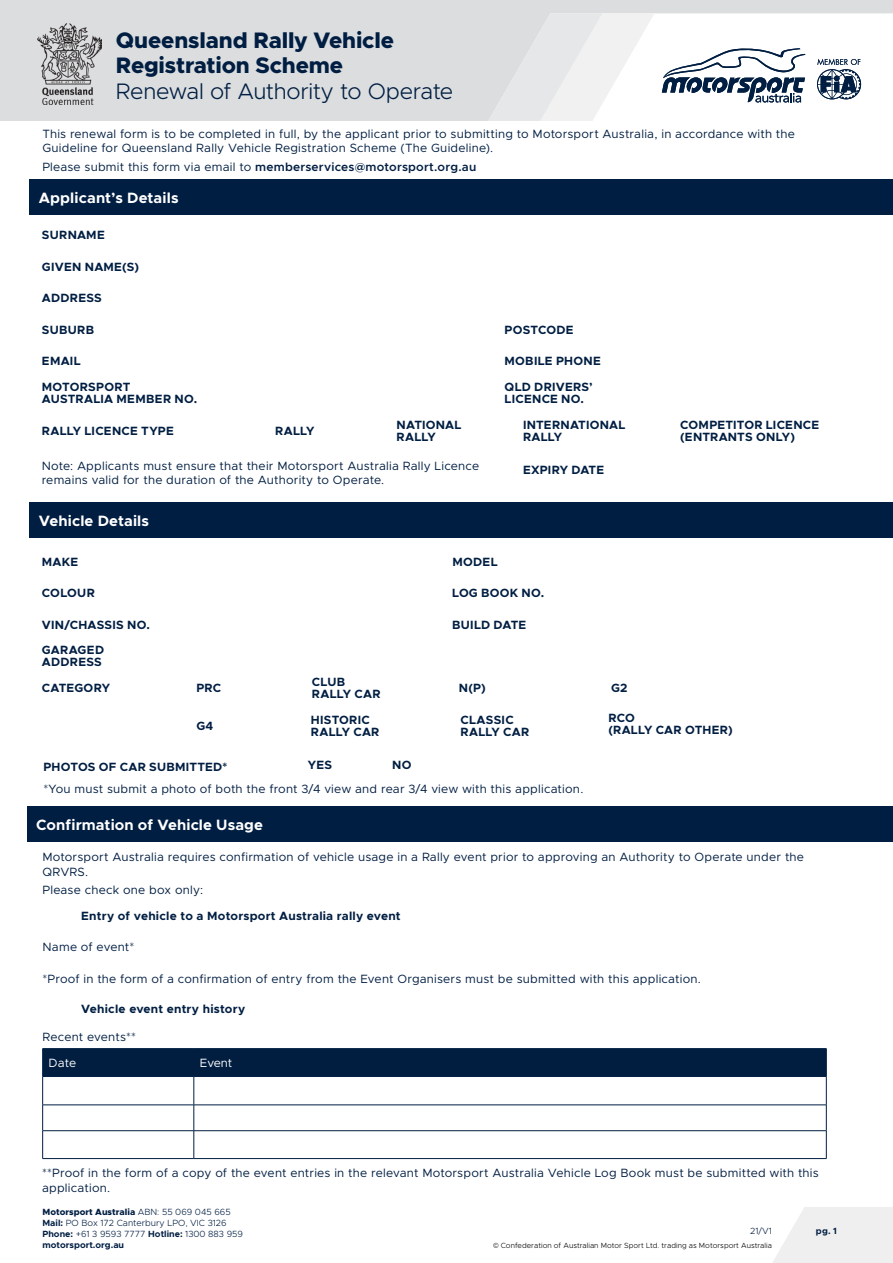
<style>
.page{position:relative;width:893px;height:1263px;background:#fff}
.page>*{position:absolute;margin:0;border:0;box-sizing:border-box;transform-origin:0 0}
.t1{font:800 22.5px/25.5px "Metropolis";letter-spacing:-.005em;color:#001e42}
.t2{font:300 22.5px "Metropolis";letter-spacing:-.015em;color:#001e42}
.t3{font:700 15px "Metropolis";letter-spacing:.01em;color:#fff}
.t4{font:12px/14.4px "Metropolis";letter-spacing:.015em;color:#001e42}
.t5{font:700 12px/12px "Metropolis";letter-spacing:.02em;color:#001e42}
.t6{font:600 12px "Metropolis";letter-spacing:.02em;color:#001e42}
.t7{font:12px "Metropolis";color:#fff}
.t8{font:300 9px/10.8px "Metropolis";color:#001e42}
.t9{font:700 9px "Metropolis";color:#001e42}
.t10{font:300 7.5px "Metropolis";color:#000}
.s1{font-weight:400}
.s2{font-weight:800}
.s3{font-weight:700}
.s4{font-family:"Montserrat"}
</style>
<div class="page">
<svg style="left:773px;top:1207px;width:120px;height:56px"></svg>
<svg style="left:0;top:0;width:893px;height:120px;fill:#dcddde"></svg>
<svg style="left:483px;top:13px;width:171px;height:107px"></svg>
<img style="left:38px;top:24px;width:64px;height:80px">
<div style="left:30px;top:179px;width:863px;height:35px;background:#001e42"></div>
<div style="left:30px;top:503px;width:863px;height:35px;background:#001e42"></div>
<div style="left:27px;top:807px;width:866px;height:35px;background:#001e42"></div>
<hr style="left:42px;top:1158px;width:152px;height:1px;background:#001e42">
<hr style="left:194px;top:1158px;width:632px;height:1px;background:#001e42">
<svg style="left:42px;top:1048px;width:785px;height:110px"></svg>
<hr style="left:42px;top:1076px;width:152px;height:1px;background:#001e42">
<hr style="left:194px;top:1076px;width:632px;height:1px;background:#001e42">
<h1 class="t1" style="left:116px;top:27px;width:280px">Queensland Rally Vehicle<br>Registration Scheme</h1>
<h1 class="t2" style="left:116px;top:77px;width:339px">Renewal of Authority to Operate</h1>
<p class="t4" style="left:42px;top:126px;width:754px">This renewal form is to be completed in full, by the applicant prior to submitting to Motorsport Australia, in accordance with the<br>Guideline for Queensland Rally Vehicle Registration Scheme (The Guideline).</p>
<p class="t6" style="left:42px;top:159px;width:436px"><span class="s1">Please submit this form via email to</span> memberservices@motorsport.org.au</p>
<p class="t3" style="left:39px;top:188px;width:141px">Applicant’s Details</p>
<p class="t5" style="left:42px;top:229px;width:64px">SURNAME</p>
<p class="t5" style="left:42px;top:261px;width:99px">GIVEN NAME(S)</p>
<p class="t5" style="left:42px;top:292px;width:61px">ADDRESS</p>
<p class="t5" style="left:42px;top:324px;width:54px">SUBURB</p>
<p class="t5" style="left:505px;top:324px;width:70px">POSTCODE</p>
<p class="t5" style="left:42px;top:355px;width:40px">EMAIL</p>
<p class="t5" style="left:505px;top:355px;width:98px">MOBILE PHONE</p>
<p class="t5" style="left:42px;top:381px;width:157px">MOTORSPORT<br>AUSTRALIA MEMBER NO.</p>
<p class="t5" style="left:505px;top:381px;width:90px">QLD DRIVERS’<br>LICENCE NO.</p>
<p class="t5" style="left:42px;top:424px;width:133px">RALLY LICENCE TYPE</p>
<p class="t5" style="left:275px;top:424px;width:41px">RALLY</p>
<p class="t5" style="left:397px;top:418px;width:66px">NATIONAL<br>RALLY</p>
<p class="t5" style="left:523px;top:418px;width:104px">INTERNATIONAL<br>RALLY</p>
<p class="t5" style="left:680px;top:418px;width:140px">COMPETITOR LICENCE (ENTRANTS ONLY)</p>
<p class="t4" style="left:42px;top:458px;width:439px">Note: Applicants must ensure that their Motorsport Australia Rally Licence</p>
<p class="t5" style="left:523px;top:463px;width:83px">EXPIRY DATE</p>
<p class="t4" style="left:42px;top:473px;width:344px">remains valid for the duration of the Authority to Operate.</p>
<p class="t3" style="left:39px;top:512px;width:112px">Vehicle Details</p>
<p class="t5" style="left:42px;top:556px;width:38px">MAKE</p>
<p class="t5" style="left:42px;top:587px;width:54px">COLOUR</p>
<p class="t5" style="left:452px;top:556px;width:47px">MODEL</p>
<p class="t5" style="left:452px;top:587px;width:94px">LOG BOOK NO.</p>
<p class="t5" style="left:42px;top:619px;width:109px">VIN/CHASSIS NO.</p>
<p class="t5" style="left:452px;top:619px;width:76px">BUILD DATE</p>
<p class="t5" style="left:42px;top:644px;width:64px">GARAGED<br>ADDRESS</p>
<p class="t5" style="left:42px;top:682px;width:70px">CATEGORY</p>
<p class="t5" style="left:196px;top:682px;width:26px">PRC</p>
<p class="t5" style="left:312px;top:676px;width:70px">CLUB<br>RALLY CAR</p>
<p class="t5" style="left:459px;top:682px;width:28px">N(P)</p>
<p class="t5" style="left:611px;top:682px;width:18px">G2</p>
<p class="t5" style="left:196px;top:720px;width:18px">G4</p>
<p class="t5" style="left:311px;top:714px;width:70px">HISTORIC<br>RALLY CAR</p>
<p class="t5" style="left:461px;top:714px;width:70px">CLASSIC<br>RALLY CAR</p>
<p class="t5" style="left:608px;top:712px;width:126px">RCO<br>(RALLY CAR OTHER)</p>
<p class="t5" style="left:308px;top:759px;width:26px">YES</p>
<p class="t5" style="left:392px;top:759px;width:21px">NO</p>
<p class="t5" style="left:43px;top:760px;width:185px">PHOTOS OF CAR SUBMITTED*</p>
<p class="t4" style="left:43px;top:782px;width:541px">*You must submit a photo of both the front 3/4 view and rear 3/4 view with this application.</p>
<p class="t3" style="left:36px;top:816px;width:228px">Confirmation of Vehicle Usage</p>
<p class="t4" style="left:42px;top:850px;width:763px">Motorsport Australia requires confirmation of vehicle usage in a Rally event prior to approving an Authority to Operate under the<br>QRVRS.</p>
<p class="t4" style="left:42px;top:883px;width:162px">Please check one box only:</p>
<p class="t5" style="left:81px;top:910px;width:321px">Entry of vehicle to a Motorsport Australia rally event</p>
<p class="t4" style="left:42px;top:940px;width:93px">Name of event*</p>
<p class="t4" style="left:42px;top:971px;width:660px">*Proof in the form of a confirmation of entry from the Event Organisers must be submitted with this application.</p>
<p class="t5" style="left:81px;top:1003px;width:166px">Vehicle event entry history</p>
<p class="t4" style="left:42px;top:1030px;width:95px">Recent events**</p>
<p class="t7" style="left:49px;top:1056px;width:29px">Date</p>
<p class="t7" style="left:200px;top:1056px;width:34px">Event</p>
<p class="t4" style="left:42px;top:1166px;width:778px">**Proof in the form of a copy of the event entries in the relevant Motorsport Australia Vehicle Log Book must be submitted with this application.</p>
<p class="t8" style="left:43px;top:1207px;width:202px"><span class="s2">Motorsport Australia</span> ABN: 55 069 045 665<br><span class="s3">Mail:</span> PO Box 172 Canterbury LPO, VIC 3126<br><span class="s3">Phone:</span> +61 3 9593 7777 <span class="s3">Hotline:</span> 1300 883 959 <span class="s3">motorsport.org.au</span></p>
<p class="t8" style="left:750px;top:1225px;width:23px">21/V1</p>
<p class="t10" style="left:493px;top:1240px;width:280px"><span class="s4">©</span> Confederation of Australian Motor Sport Ltd. trading as Motorsport Australia</p>
<p class="t9" style="left:816px;top:1225px;width:23px">pg. 1</p>
</div>
